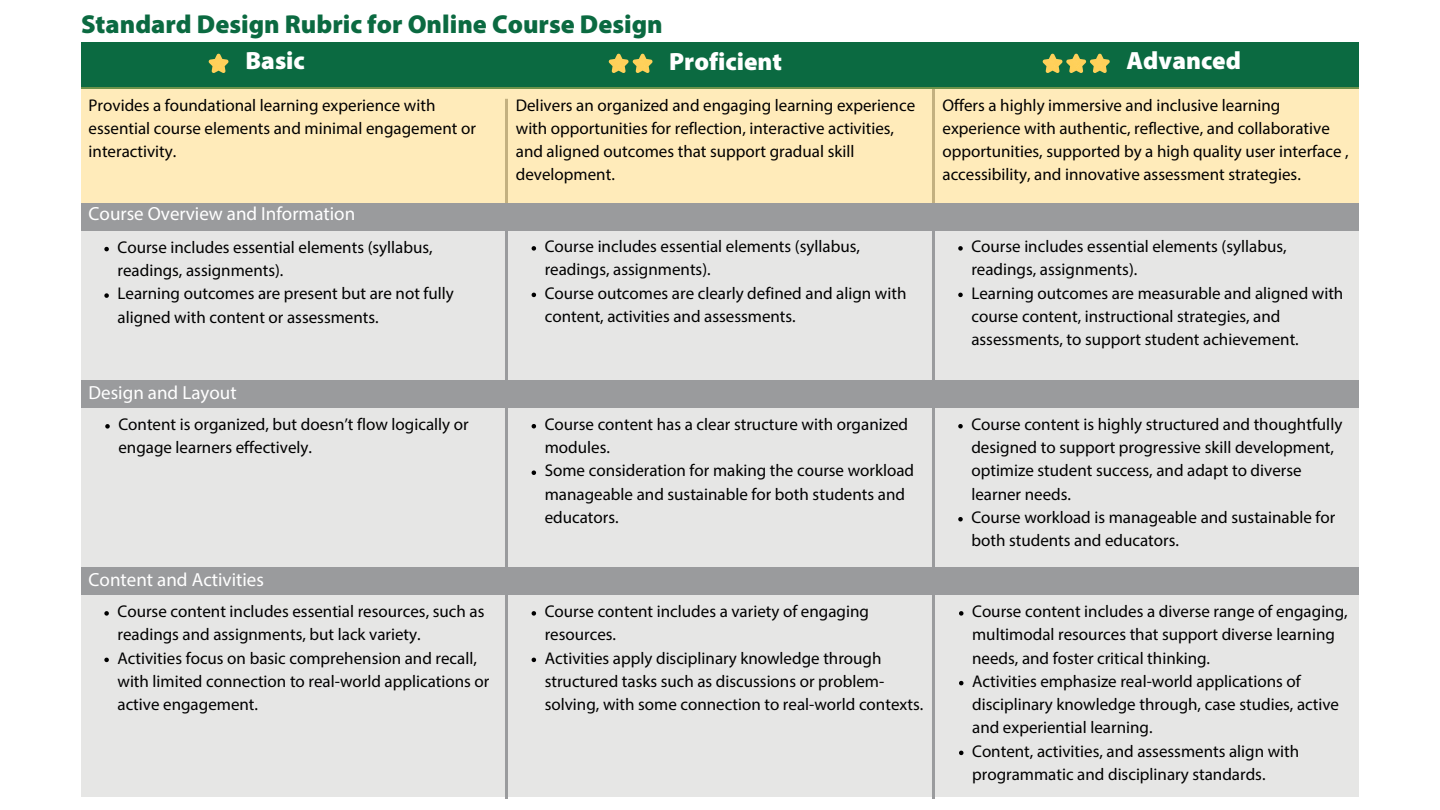
<style>
.page{position:relative;width:1440px;height:810px;background:#fff}
.page>*{position:absolute;margin:0;border:0;box-sizing:border-box;transform-origin:0 0}
.t1{font:900 26px "Myriad Pro";color:#0b6a41}
.t2{font:900 25px "Myriad Pro";color:#fff}
.t3{font:19px "Myriad Pro";color:#fff}
.t4{font:17px/23.2px "Myriad Pro";color:#000}
</style>
<div class="page">
<div style="left:81px;top:203px;width:1278px;height:594px;background:#e6e6e5"></div>
<hr style="left:505px;top:99px;width:3px;height:711px;background:#9a9b9d">
<hr style="left:932px;top:73px;width:3px;height:737px;background:#9a9b9d">
<div style="left:81px;top:42px;width:1278px;height:46px;background:#0b6a41"></div>
<svg style="left:1042px;top:53px;width:68px;height:20px"></svg>
<svg style="left:608px;top:53px;width:45px;height:20px"></svg>
<svg style="left:208px;top:53px;width:21px;height:20px"></svg>
<div style="left:81px;top:87px;width:1278px;height:116px;background:#ffebba"></div>
<div style="left:374px;top:799px;width:726px;height:11px;background:#fff"></div>
<div style="left:81px;top:203px;width:1278px;height:28px;background:#9a9b9d"></div>
<div style="left:81px;top:381px;width:1278px;height:27px;background:#9a9b9d"></div>
<svg style="left:104px;top:247px;width:5px;height:4px"></svg>
<svg style="left:104px;top:293px;width:5px;height:5px"></svg>
<svg style="left:532px;top:246px;width:4px;height:5px"></svg>
<svg style="left:532px;top:293px;width:4px;height:4px"></svg>
<svg style="left:958px;top:246px;width:5px;height:5px"></svg>
<svg style="left:958px;top:293px;width:5px;height:4px"></svg>
<svg style="left:105px;top:424px;width:5px;height:5px"></svg>
<svg style="left:532px;top:424px;width:4px;height:4px"></svg>
<svg style="left:532px;top:470px;width:4px;height:5px"></svg>
<svg style="left:958px;top:424px;width:5px;height:4px"></svg>
<svg style="left:958px;top:517px;width:5px;height:4px"></svg>
<div style="left:81px;top:568px;width:1278px;height:27px;background:#9a9b9d"></div>
<svg style="left:104px;top:611px;width:5px;height:5px"></svg>
<svg style="left:104px;top:658px;width:5px;height:4px"></svg>
<svg style="left:532px;top:611px;width:4px;height:5px"></svg>
<svg style="left:532px;top:658px;width:4px;height:4px"></svg>
<svg style="left:959px;top:611px;width:4px;height:5px"></svg>
<svg style="left:959px;top:681px;width:4px;height:4px"></svg>
<svg style="left:959px;top:751px;width:4px;height:4px"></svg>
<h1 class="t1" style="left:81px;top:13px;width:583px">Standard Design Rubric for Online Course Design</h1>
<p class="t2" style="left:246px;top:50px;width:61px">Basic</p>
<p class="t2" style="left:669px;top:52px;width:114px">Proficient</p>
<h1 class="t2" style="left:1126px;top:50px;width:116px">Advanced</h1>
<h1 class="t4" style="left:516px;top:95px;width:401px">Delivers an organized and engaging learning experience with opportunities for reflection, interactive activities, and aligned outcomes that support gradual skill development.</h1>
<p class="t4" style="left:942px;top:95px;width:408px">Offers a highly immersive and inclusive learning experience with authentic, reflective, and collaborative opportunities, supported by a high quality user interface , accessibility, and innovative assessment strategies.</p>
<p class="t3" style="left:89px;top:206px;width:268px">Course Overview and Information</p>
<p class="t4" style="left:118px;top:237px;width:317px">Course includes essential elements (syllabus, readings, assignments).</p>
<h1 class="t4" style="left:118px;top:283px;width:338px">Learning outcomes are present but are not fully aligned with content or assessments.</h1>
<p class="t4" style="left:89px;top:95px;width:389px">Provides a foundational learning experience with essential course elements and minimal engagement or interactivity.</p>
<p class="t4" style="left:545px;top:236px;width:317px">Course includes essential elements (syllabus, readings, assignments).</p>
<p class="t4" style="left:545px;top:283px;width:363px">Course outcomes are clearly defined and align with content, activities and assessments.</p>
<p class="t4" style="left:971px;top:236px;width:317px">Course includes essential elements (syllabus, readings, assignments).</p>
<p class="t4" style="left:971px;top:283px;width:374px">Learning outcomes are measurable and aligned with course content, instructional strategies, and assessments, to support student achievement.</p>
<p class="t3" style="left:89px;top:385px;width:150px">Design and Layout</p>
<h2 class="t4" style="left:118px;top:414px;width:352px">Content is organized, but doesn’t flow logically or engage learners effectively.</h2>
<p class="t4" style="left:545px;top:414px;width:365px">Course content has a clear structure with organized modules.</p>
<p class="t4" style="left:545px;top:461px;width:371px">Some consideration for making the course workload manageable and sustainable for both students and educators.</p>
<p class="t3" style="left:89px;top:572px;width:177px">Content and Activities</p>
<p class="t4" style="left:118px;top:601px;width:368px">Course content includes essential resources, such as readings and assignments, but lack variety.</p>
<p class="t4" style="left:118px;top:648px;width:374px">Activities focus on basic comprehension and recall, with limited connection to real-world applications or active engagement.</p>
<p class="t4" style="left:545px;top:601px;width:326px">Course content includes a variety of engaging resources.</p>
<p class="t4" style="left:545px;top:648px;width:380px">Activities apply disciplinary knowledge through structured tasks such as discussions or problem&shy;solving, with some connection to real-world contexts.</p>
<p class="t4" style="left:971px;top:414px;width:372px">Course content is highly structured and thoughtfully designed to support progressive skill development, optimize student success, and adapt to diverse learner needs.</p>
<p class="t4" style="left:971px;top:507px;width:365px">Course workload is manageable and sustainable for both students and educators.</p>
<p class="t4" style="left:972px;top:601px;width:377px">Course content includes a diverse range of engaging, multimodal resources that support diverse learning needs, and foster critical thinking.</p>
<p class="t4" style="left:972px;top:671px;width:368px">Activities emphasize real-world applications of disciplinary knowledge through, case studies, active and experiential learning.</p>
<p class="t4" style="left:972px;top:741px;width:329px">Content, activities, and assessments align with programmatic and disciplinary standards.</p>
</div>
